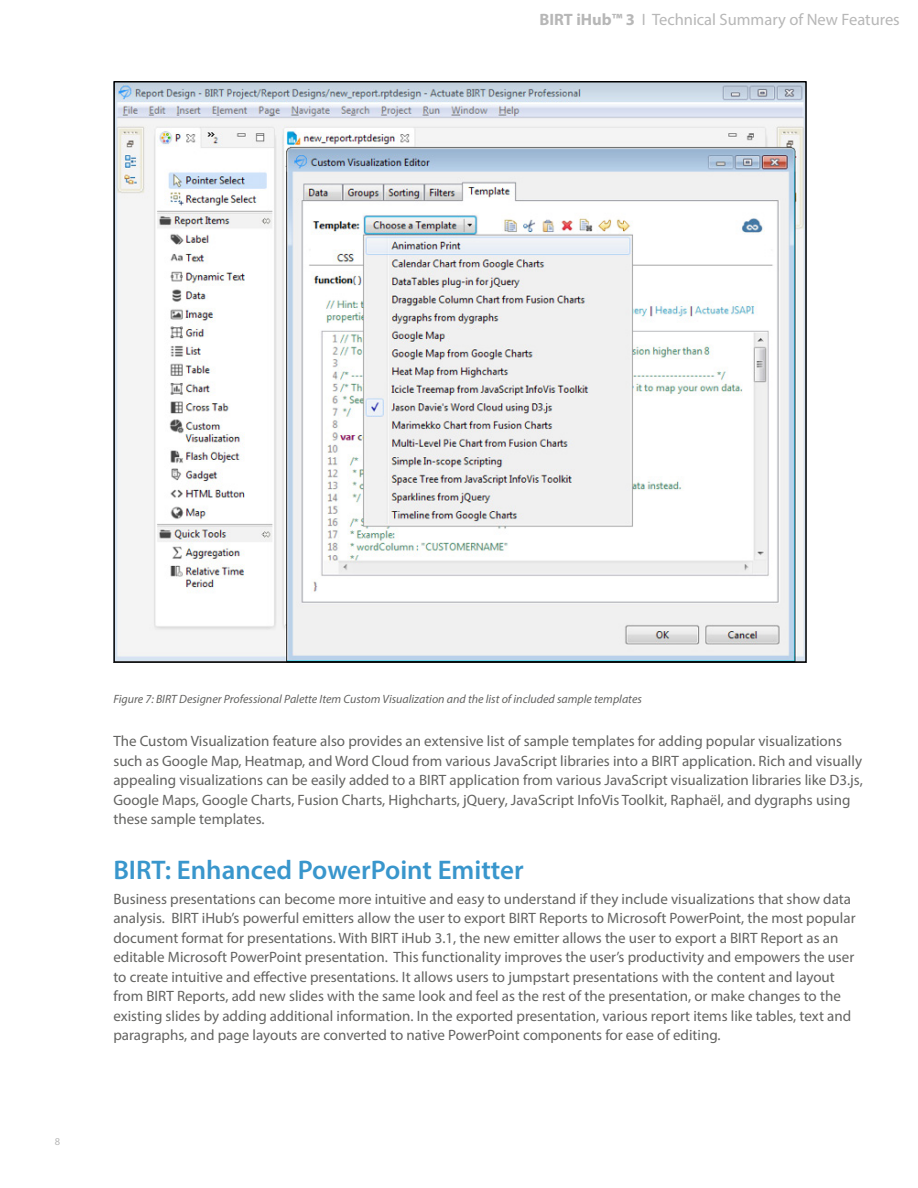
<style>
.page{position:relative;width:918px;height:1188px;background:#fff}
.page>*{position:absolute;margin:0;border:0;box-sizing:border-box;transform-origin:0 0}
.t1{font:600 27px "Myriad Pro";color:#3996cc}
.t2{font:16.5px "Myriad Pro";color:#b7b7b7}
.t3{font:15px/19.5px "Myriad Pro";color:#636361}
.t4{font:italic 12px "Myriad Pro";color:#636361}
.t5{font:10.5px "Myriad Pro";color:#b7b7b7}
.s1{font-weight:700}
</style>
<div class="page">
<img style="left:116px;top:84px;width:688px;height:576px">
<p class="t2" style="left:540px;top:9px;width:362px"><span class="s1">BIRT iHub™ 3</span> I Technical Summary of New Features</p>
<p class="t5" style="left:55px;top:1135px;width:7px">8</p>
<p class="t4" style="left:113px;top:692px;width:530px">Figure 7: BIRT Designer Professional Palette Item Custom Visualization and the list of included sample templates</p>
<p class="t3" style="left:113px;top:731px;width:751px">The Custom Visualization feature also provides an extensive list of sample templates for adding popular visualizations such as Google Map, Heatmap, and Word Cloud from various JavaScript libraries into a BIRT application. Rich and visually appealing visualizations can be easily added to a BIRT application from various JavaScript visualization libraries like D3.js, Google Maps, Google Charts, Fusion Charts, Highcharts, jQuery, JavaScript InfoVis Toolkit, Raphaël, and dygraphs using these sample templates.</p>
<h1 class="t1" style="left:113px;top:852px;width:412px">BIRT: Enhanced PowerPoint Emitter</h1>
<p class="t3" style="left:113px;top:888px;width:744px">Business presentations can become more intuitive and easy to understand if they include visualizations that show data analysis. BIRT iHub’s powerful emitters allow the user to export BIRT Reports to Microsoft PowerPoint, the most popular document format for presentations. With BIRT iHub 3.1, the new emitter allows the user to export a BIRT Report as an editable Microsoft PowerPoint presentation. This functionality improves the user’s productivity and empowers the user to create intuitive and effective presentations. It allows users to jumpstart presentations with the content and layout from BIRT Reports, add new slides with the same look and feel as the rest of the presentation, or make changes to the existing slides by adding additional information. In the exported presentation, various report items like tables, text and paragraphs, and page layouts are converted to native PowerPoint components for ease of editing.</p>
</div>
